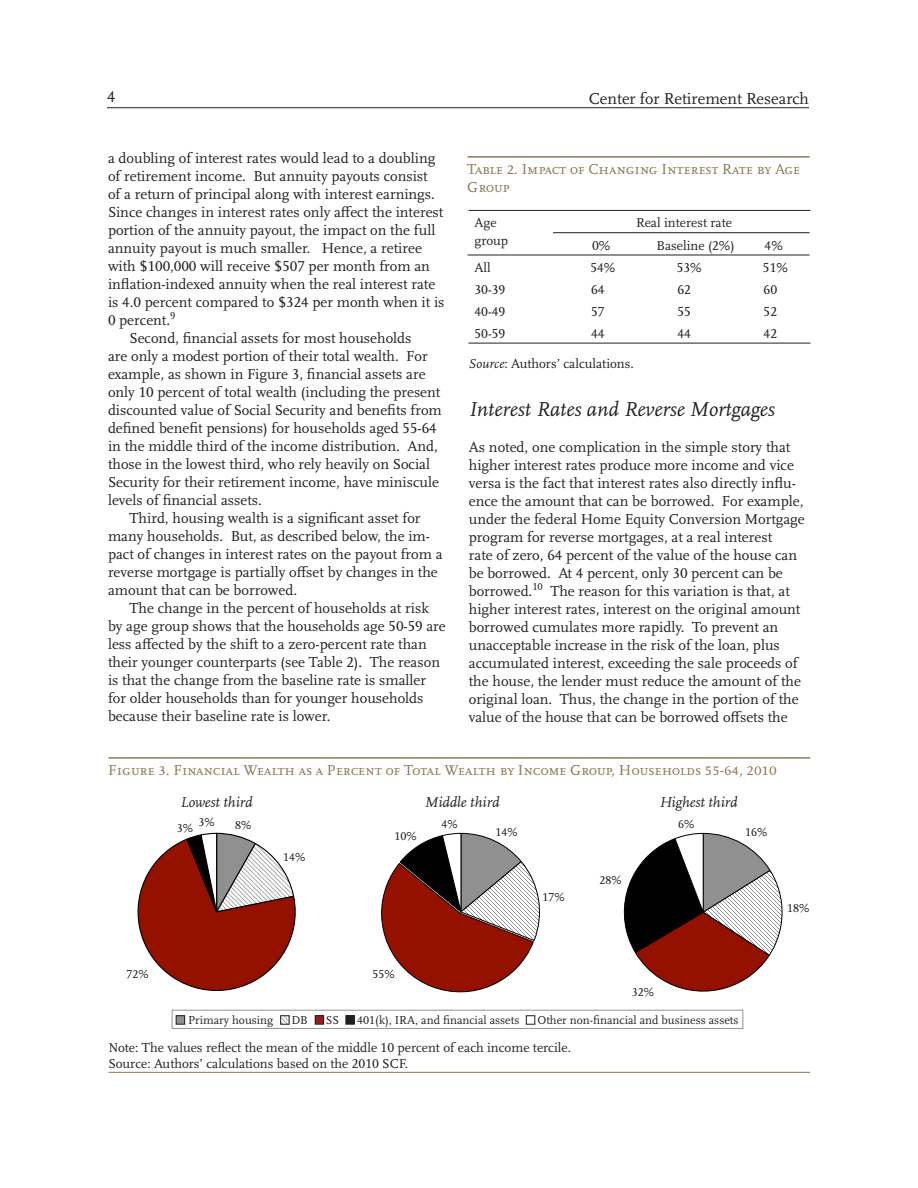
<style>
.page{position:relative;width:918px;height:1188px;background:#fff}
.page>*{position:absolute;margin:0;border:0;box-sizing:border-box;transform-origin:0 0}
.t1{font:italic 21px "Scala OT";color:#231f20}
.t2{font:16.5px "Scala OT";color:#231f20}
.t3{font:15px/18px "Scala OT";color:#231f20}
.t4{font:15px "Scala OT";color:#8c7859}
.t5{font:15px/18px "Scala OT";letter-spacing:-.02em;color:#8c7859}
.t6{font:italic 15px "Scala OT";color:#231f20}
.Table_text{font:13.5px "Scala OT";color:#231f20}
.t7{font:12px "Scala OT";color:#231f20}
.s1{font-style:italic}
</style>
<div class="page">
<hr style="left:107px;top:107px;width:702px;height:1px;background:#231f20">
<hr style="left:109px;top:757px;width:701px;height:2px;background:#8c7859">
<hr style="left:109px;top:1072px;width:701px;height:1px;background:#8c7859">
<hr style="left:468px;top:156px;width:342px;height:2px;background:#8c7859">
<hr style="left:469px;top:210px;width:342px;height:1px;background:#231f20">
<hr style="left:468px;top:255px;width:342px;height:1px;background:#231f20">
<hr style="left:553px;top:232px;width:257px;height:1px;background:#231f20">
<hr style="left:469px;top:343px;width:342px;height:1px;background:#231f20">
<svg style="left:137px;top:832px;width:159px;height:159px"></svg>
<svg style="left:381px;top:832px;width:159px;height:161px"></svg>
<svg style="left:623px;top:832px;width:160px;height:160px"></svg>
<div style="left:315px;top:1016px;width:9px;height:8px;background:#951a1d"></div>
<div style="left:315px;top:1016px;width:9px;height:8px;border:1px solid #231f20"></div>
<div style="left:176px;top:1016px;width:9px;height:8px;background:#929292"></div>
<div style="left:176px;top:1016px;width:9px;height:8px;border:1px solid #231f20"></div>
<div style="left:346px;top:1016px;width:8px;height:8px;background:#231f20"></div>
<div style="left:346px;top:1016px;width:9px;height:8px;border:1px solid #231f20"></div>
<div style="left:526px;top:1016px;width:9px;height:8px;border:1px solid #231f20"></div>
<svg style="left:282px;top:1018px;width:5px;height:4px"></svg>
<div style="left:280px;top:1016px;width:9px;height:8px;border:1px solid #231f20"></div>
<div style="left:172px;top:1010px;width:571px;height:19px;border:1px solid #939393"></div>
<p class="t2" style="left:107px;top:87px;width:10px">4</p>
<p class="t2" style="left:589px;top:89px;width:222px">Center for Retirement Research</p>
<p class="t3" style="left:108px;top:149px;width:338px">a doubling of interest rates would lead to a doubling of retirement income. But annuity payouts consist of a return of principal along with interest earnings.<br>Since changes in interest rates only affect the interest portion of the annuity payout, the impact on the full annuity payout is much smaller. Hence, a retiree with $100,000 will receive $507 per month from an inflation-indexed annuity when the real interest rate is 4.0 percent compared to $324 per month when it is 0 percent.<sup>9</sup></p>
<p class="t3" style="left:108px;top:329px;width:335px;text-indent:22px">Second, financial assets for most households<br>are only a modest portion of their total wealth. For example, as shown in Figure 3, financial assets are only 10 percent of total wealth (including the present discounted value of Social Security and benefits from defined benefit pensions) for households aged 55-64 in the middle third of the income distribution. And, those in the lowest third, who rely heavily on Social Security for their retirement income, have miniscule levels of financial assets.</p>
<p class="t3" style="left:108px;top:509px;width:336px;text-indent:22px">Third, housing wealth is a significant asset for many households. But, as described below, the im&shy;pact of changes in interest rates on the payout from a reverse mortgage is partially offset by changes in the amount that can be borrowed.</p>
<p class="t3" style="left:108px;top:599px;width:339px;text-indent:22px">The change in the percent of households at risk by age group shows that the households age 50-59 are less affected by the shift to a zero-percent rate than their younger counterparts (see Table 2). The reason is that the change from the baseline rate is smaller for older households than for younger households because their baseline rate is lower.</p>
<p class="t5" style="left:467px;top:160px;width:334px">Table 2. Impact of Changing Interest Rate by Age<br>Group</p>
<p class="Table_text" style="left:475px;top:216px;width:24px">Age</p>
<p class="Table_text" style="left:475px;top:234px;width:35px">group</p>
<p class="Table_text" style="left:636px;top:216px;width:97px">Real interest rate</p>
<p class="Table_text" style="left:657px;top:238px;width:80px">Baseline (2%)</p>
<p class="Table_text" style="left:592px;top:238px;width:20px">0%</p>
<p class="Table_text" style="left:765px;top:238px;width:20px">4%</p>
<p class="Table_text" style="left:475px;top:260px;width:18px">All</p>
<p class="Table_text" style="left:590px;top:260px;width:26px">54%</p>
<p class="Table_text" style="left:677px;top:260px;width:26px">53%</p>
<p class="Table_text" style="left:763px;top:260px;width:26px">51%</p>
<p class="Table_text" style="left:475px;top:282px;width:32px">30-39</p>
<p class="Table_text" style="left:591px;top:282px;width:15px">64</p>
<p class="Table_text" style="left:677px;top:282px;width:15px">62</p>
<p class="Table_text" style="left:764px;top:282px;width:15px">60</p>
<p class="Table_text" style="left:475px;top:305px;width:32px">40-49</p>
<p class="Table_text" style="left:591px;top:305px;width:15px">57</p>
<p class="Table_text" style="left:677px;top:305px;width:15px">55</p>
<p class="Table_text" style="left:764px;top:305px;width:15px">52</p>
<p class="Table_text" style="left:475px;top:327px;width:32px">50-59</p>
<p class="Table_text" style="left:591px;top:327px;width:15px">44</p>
<p class="Table_text" style="left:677px;top:327px;width:15px">44</p>
<p class="Table_text" style="left:764px;top:327px;width:15px">42</p>
<p class="Table_text" style="left:469px;top:356px;width:167px"><span class="s1">Source</span>: Authors’ calculations.</p>
<p class="t1" style="left:469px;top:398px;width:307px">Interest Rates and Reverse Mortgages</p>
<p class="t3" style="left:469px;top:438px;width:337px">As noted, one complication in the simple story that higher interest rates produce more income and vice versa is the fact that interest rates also directly influ&shy;ence the amount that can be borrowed. For example, under the federal Home Equity Conversion Mortgage program for reverse mortgages, at a real interest<br>rate of zero, 64 percent of the value of the house can be borrowed. At 4 percent, only 30 percent can be borrowed.<sup>10</sup> The reason for this variation is that, at higher interest rates, interest on the original amount borrowed cumulates more rapidly. To prevent an unacceptable increase in the risk of the loan, plus accumulated interest, exceeding the sale proceeds of the house, the lender must reduce the amount of the original loan. Thus, the change in the portion of the value of the house that can be borrowed offsets the</p>
<p class="t4" style="left:108px;top:762px;width:670px">Figure 3. Financial Wealth as a Percent of Total Wealth by Income Group, Households 55-64, 2010</p>
<p class="t6" style="left:180px;top:794px;width:74px">Lowest third</p>
<p class="t6" style="left:425px;top:794px;width:76px">Middle third</p>
<p class="t6" style="left:659px;top:794px;width:80px">Highest third</p>
<p class="t7" style="left:198px;top:816px;width:18px">3%</p>
<p class="t7" style="left:177px;top:821px;width:18px">3%</p>
<p class="t7" style="left:235px;top:819px;width:18px">8%</p>
<p class="t7" style="left:283px;top:850px;width:24px">14%</p>
<p class="t7" style="left:395px;top:829px;width:24px">10%</p>
<p class="t7" style="left:441px;top:817px;width:18px">4%</p>
<p class="t7" style="left:496px;top:826px;width:24px">14%</p>
<p class="t7" style="left:542px;top:891px;width:24px">17%</p>
<p class="t7" style="left:600px;top:874px;width:24px">28%</p>
<p class="t7" style="left:678px;top:817px;width:18px">6%</p>
<p class="t7" style="left:745px;top:826px;width:24px">16%</p>
<p class="t7" style="left:787px;top:901px;width:24px">18%</p>
<p class="t7" style="left:126px;top:967px;width:24px">72%</p>
<p class="t7" style="left:373px;top:967px;width:24px">55%</p>
<p class="t7" style="left:632px;top:986px;width:24px">32%</p>
<p class="t7" style="left:188px;top:1013px;width:87px">Primary housing</p>
<p class="t7" style="left:291px;top:1013px;width:18px">DB</p>
<p class="t7" style="left:326px;top:1013px;width:15px">SS</p>
<p class="t7" style="left:357px;top:1013px;width:164px">401(k), IRA, and financial assets</p>
<p class="t7" style="left:537px;top:1013px;width:203px">Other non-financial and business assets</p>
<p class="Table_text" style="left:109px;top:1040px;width:464px">Note: The values reflect the mean of the middle 10 percent of each income tercile.</p>
<p class="Table_text" style="left:109px;top:1057px;width:301px">Source: Authors’ calculations based on the 2010 SCF.</p>
</div>
